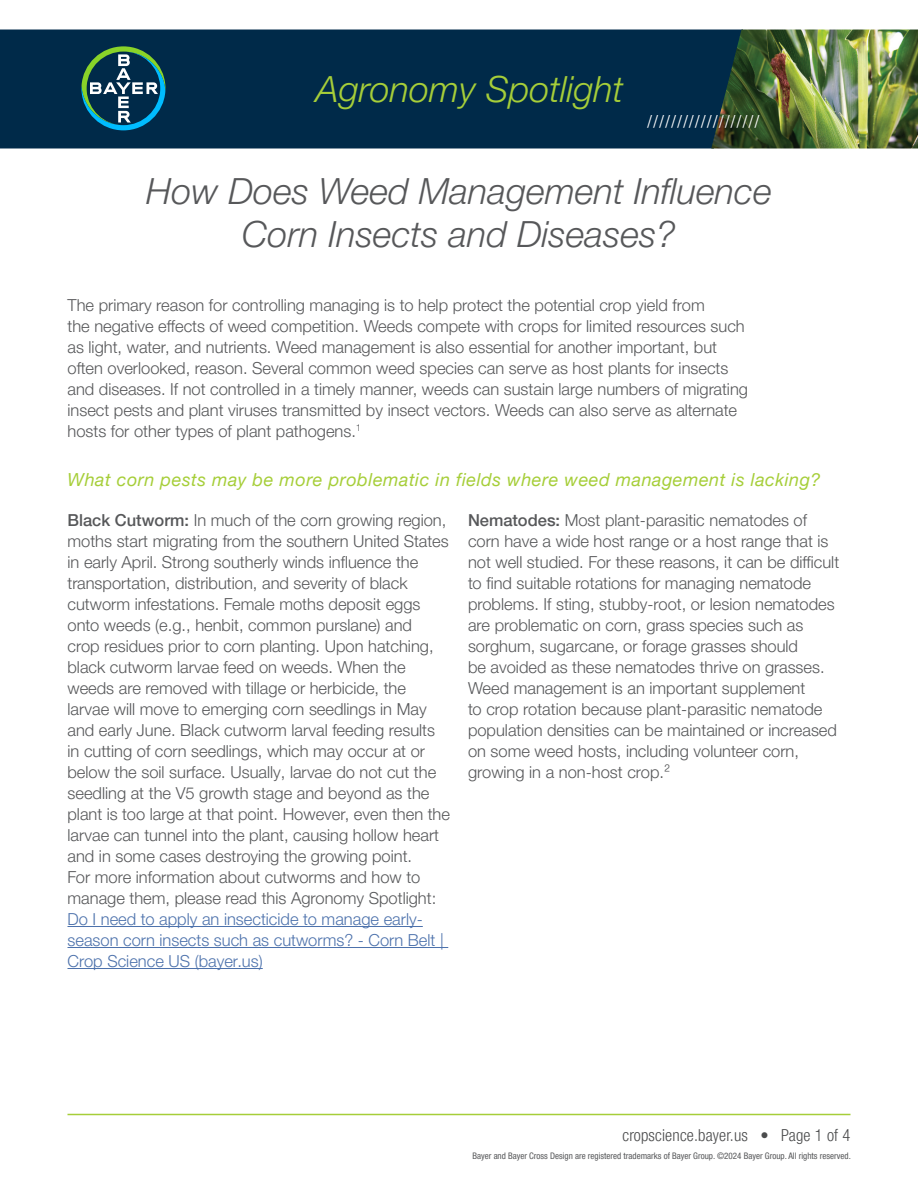
<style>
.page{position:relative;width:918px;height:1188px;background:#fff}
.page>*{position:absolute;margin:0;border:0;box-sizing:border-box;transform-origin:0 0}
.Title__Bayer{font:italic 300 36px/43.2px "Helvetica Neue LTW1 G";color:#57585a;text-align:center}
.t1{font:italic 300 36px "Helvetica Neue LTW1 G";color:#a6ce39}
.Subhead__Bayer{font:italic 18px "Helvetica Neue LTW1 G";letter-spacing:.03em;color:#a6ce39}
.t2{font:18px "Minion Pro";color:#fff}
.Universal_Text{font:300 16.5px/21px "Helvetica Neue LTW1 G";color:#57585a}
.t3{font:300 condensed 16.5px "Helvetica Neue LTW1 G";letter-spacing:.01em;color:#4b4c4d}
.t4{font:condensed 9px "Helvetica Neue LTW1 G";color:#57585a}
.s1{font-weight:500}
.s2{color:#4d72ac}
</style>
<div class="page">
<div style="left:0;top:30px;width:711px;height:118px;background:#002a49"></div>
<svg style="left:81px;top:46px;width:84px;height:84px"></svg>
<img style="left:711px;top:30px;width:207px;height:118px">
<hr style="left:68px;top:1114px;width:782px;height:1px;background:#a6ce39">
<hr style="left:68px;top:926px;width:355px;height:1px;background:#4d72ac">
<hr style="left:68px;top:947px;width:380px;height:1px;background:#4d72ac">
<hr style="left:68px;top:968px;width:195px;height:1px;background:#4d72ac">
<h1 class="t1" style="left:316px;top:67px;width:309px">Agronomy Spotlight</h1>
<p class="t2" style="left:647px;top:109px;width:115px">///////////////////</p>
<p class="Title__Bayer" style="left:146px;top:169px;width:627px">How Does Weed Management Influence<br>Corn Insects and Diseases?</p>
<p class="Universal_Text" style="left:68px;top:294px;width:682px">The primary reason for controlling managing is to help protect the potential crop yield from<br>the negative effects of weed competition. Weeds compete with crops for limited resources such as light, water, and nutrients. Weed management is also essential for another important, but often overlooked, reason. Several common weed species can serve as host plants for insects and diseases. If not controlled in a timely manner, weeds can sustain large numbers of migrating insect pests and plant viruses transmitted by insect vectors. Weeds can also serve as alternate hosts for other types of plant pathogens.<sup>1</sup></p>
<p class="Subhead__Bayer" style="left:68px;top:468px;width:755px">What corn pests may be more problematic in fields where weed management is lacking?</p>
<p class="Universal_Text" style="left:68px;top:509px;width:384px"><span class="s1">Black Cutworm:</span> In much of the corn growing region, moths start migrating from the southern United States in early April. Strong southerly winds influence the transportation, distribution, and severity of black cutworm infestations. Female moths deposit eggs onto weeds (e.g., henbit, common purslane) and<br>crop residues prior to corn planting. Upon hatching, black cutworm larvae feed on weeds. When the weeds are removed with tillage or herbicide, the larvae will move to emerging corn seedlings in May and early June. Black cutworm larval feeding results in cutting of corn seedlings, which may occur at or below the soil surface. Usually, larvae do not cut the seedling at the V5 growth stage and beyond as the plant is too large at that point. However, even then the larvae can tunnel into the plant, causing hollow heart and in some cases destroying the growing point.<br>For more information about cutworms and how to manage them, please read this Agronomy Spotlight:<br><span class="s2">Do I need to apply an insecticide to manage early&shy;season corn insects such as cutworms? - Corn Belt | Crop Science US (bayer.us)</span></p>
<p class="Universal_Text" style="left:468px;top:509px;width:373px"><span class="s1">Nematodes:</span> Most plant-parasitic nematodes of corn have a wide host range or a host range that is not well studied. For these reasons, it can be difficult to find suitable rotations for managing nematode problems. If sting, stubby-root, or lesion nematodes are problematic on corn, grass species such as sorghum, sugarcane, or forage grasses should<br>be avoided as these nematodes thrive on grasses.<br>Weed management is an important supplement<br>to crop rotation because plant-parasitic nematode population densities can be maintained or increased on some weed hosts, including volunteer corn, growing in a non-host crop.²</p>
<p class="t3" style="left:623px;top:1126px;width:229px">cropscience.bayer.us • Page 1 of 4</p>
<p class="t4" style="left:473px;top:1150px;width:380px">Bayer and Bayer Cross Design are registered trademarks of Bayer Group. ©2024 Bayer Group. All rights reserved.</p>
</div>
